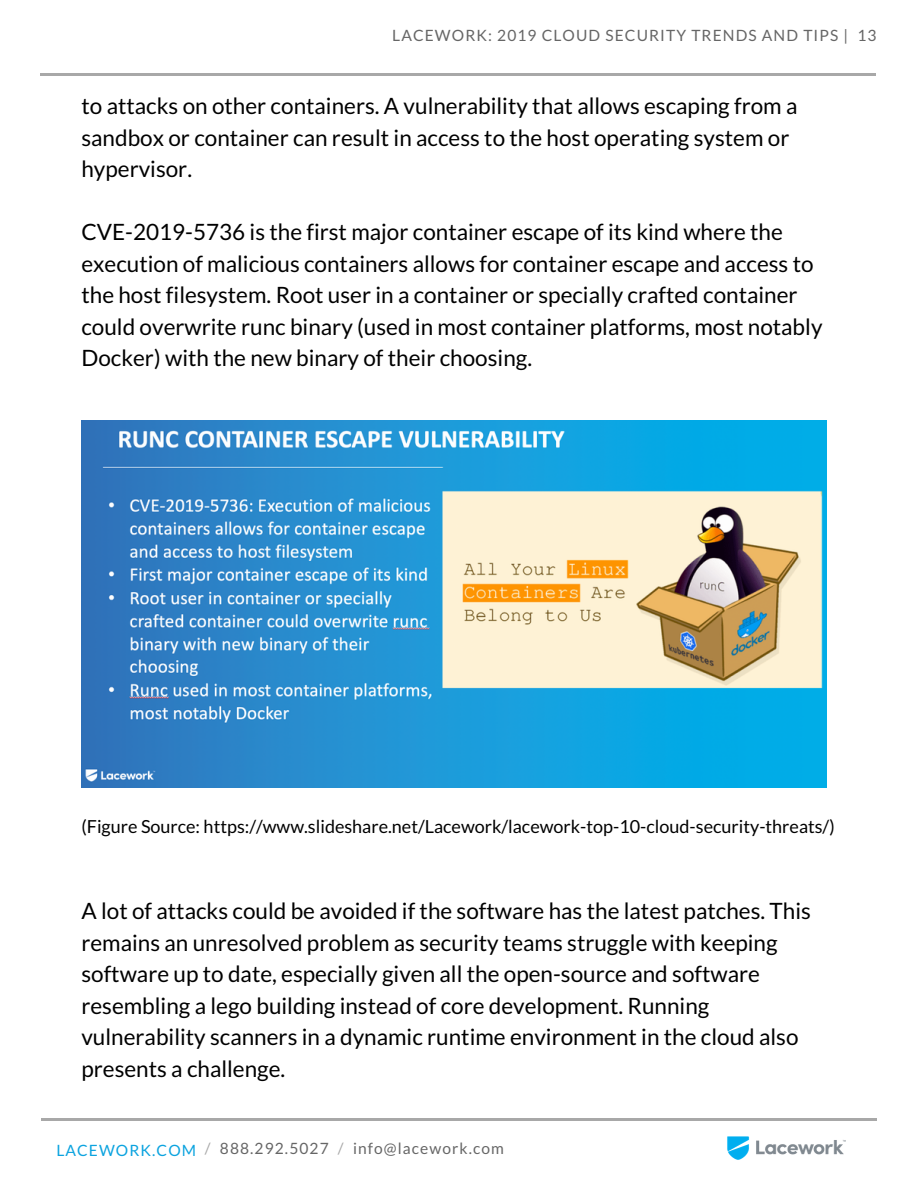
<style>
.page{position:relative;width:918px;height:1188px;background:#fff}
.page>*{position:absolute;margin:0;border:0;box-sizing:border-box;transform-origin:0 0}
.t1{font:22.5px/31.5px "Lato";color:#000}
.t2{font:18px "Lato";color:#000}
.t3{font:15.6px "Lato";letter-spacing:.07em;color:#666}
.t4{font:15.6px "Lato";letter-spacing:.07em;color:#0ba3df}
.s1{color:#fff}
.s2{color:#a8a8a8}
</style>
<div class="page">
<hr style="left:40px;top:73px;width:835px;height:2px;background:#a8a8a8">
<img style="left:727px;top:1136px;width:119px;height:24px">
<hr style="left:41px;top:1119px;width:835px;height:2px;background:#a8a8a8">
<img style="left:81px;top:421px;width:745px;height:367px">
<p class="t3" style="left:392px;top:25px;width:486px">LACEWORK: 2019 CLOUD SECURITY TRENDS AND TIPS | 13</p>
<p class="t1" style="left:81px;top:90px;width:718px">to attacks on other containers. A vulnerability that allows escaping from a sandbox or container can result in access to the host operating system or hypervisor.</p>
<p class="t1" style="left:81px;top:216px;width:743px">CVE-2019-5736 is the first major container escape of its kind where the execution of malicious containers allows for container escape and access to the host filesystem. Root user in a container or specially crafted container could overwrite runc binary (used in most container platforms, most notably Docker) with the new binary of their choosing.</p>
<p class="t2" style="left:81px;top:815px;width:755px">(Figure Source: https://www.slideshare.net/Lacework/lacework-top-10-cloud-security-threats/)</p>
<p class="t1" style="left:81px;top:895px;width:731px">A lot of attacks could be avoided if the software has the latest patches. This remains an unresolved problem as security teams struggle with keeping software up to date, especially given all the open-source and software resembling a lego building instead of core development. Running vulnerability scanners in a dynamic runtime environment in the cloud also presents a challenge.</p>
<p class="t3" style="left:89px;top:1139px;width:416px"><span class="s1">lacework.com</span> <span class="s2">/</span> 888.292.5027 <span class="s2">/</span> info@lacework.com</p>
<p class="t4" style="left:56px;top:1140px;width:141px">LACEWORK.COM</p>
</div>
